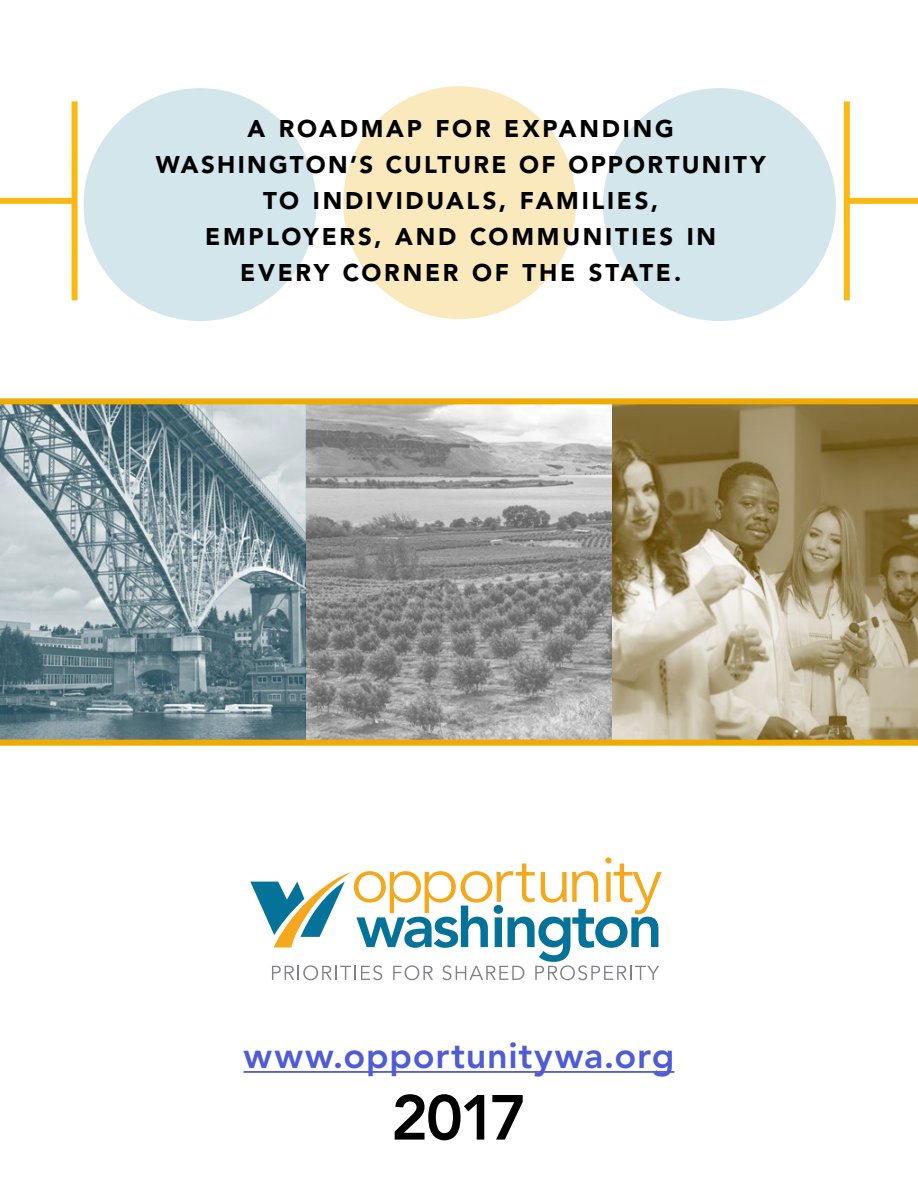
<style>
.page{position:relative;width:918px;height:1188px;background:#fff}
.page>*{position:absolute;margin:0;border:0;box-sizing:border-box;transform-origin:0 0}
.t1{font:800 63px "Avenir LT Std";color:#000}
.t2{font:800 36px "Avenir LT Std";letter-spacing:.02em;color:#4f5cd6}
.t3{font:900 24px/36px "Avenir LT Std";letter-spacing:.115em;color:#000;text-align:center}
</style>
<div class="page">
<hr style="left:244px;top:1071px;width:430px;height:2px;background:#4f5cd6">
<img style="left:0;top:404px;width:612px;height:336px">
<div style="left:84px;top:88px;width:232px;height:233px;background:#d2e6ec;border-radius:50%"></div>
<div style="left:343px;top:86px;width:233px;height:233px;background:#fbe9be;border-radius:50%"></div>
<div style="left:603px;top:88px;width:233px;height:233px;background:#d2e6ec;border-radius:50%"></div>
<img style="left:612px;top:404px;width:306px;height:336px">
<div style="left:0;top:198px;width:76px;height:6px;background:#fdb913"></div>
<div style="left:847px;top:198px;width:71px;height:6px;background:#fdb913"></div>
<div style="left:72px;top:101px;width:6px;height:199px;background:#fdb913"></div>
<div style="left:844px;top:101px;width:6px;height:199px;background:#fdb913"></div>
<div style="left:0;top:398px;width:918px;height:6px;background:#f0ab00"></div>
<div style="left:0;top:740px;width:918px;height:6px;background:#f0ab00"></div>
<svg style="left:250px;top:857px;width:412px;height:123px"></svg>
<p class="t3" style="left:156px;top:111px;width:612px">A ROADMAP FOR EXPANDING<br>WASHINGTON’S CULTURE OF OPPORTUNITY<br>TO INDIVIDUALS, FAMILIES,<br>EMPLOYERS, AND COMMUNITIES IN<br>EVERY CORNER OF THE STATE.</p>
<h2 class="t2" style="left:244px;top:1035px;width:432px">www.opportunitywa.org</h2>
<h1 class="t1" style="left:391px;top:1080px;width:138px">2017</h1>
</div>
